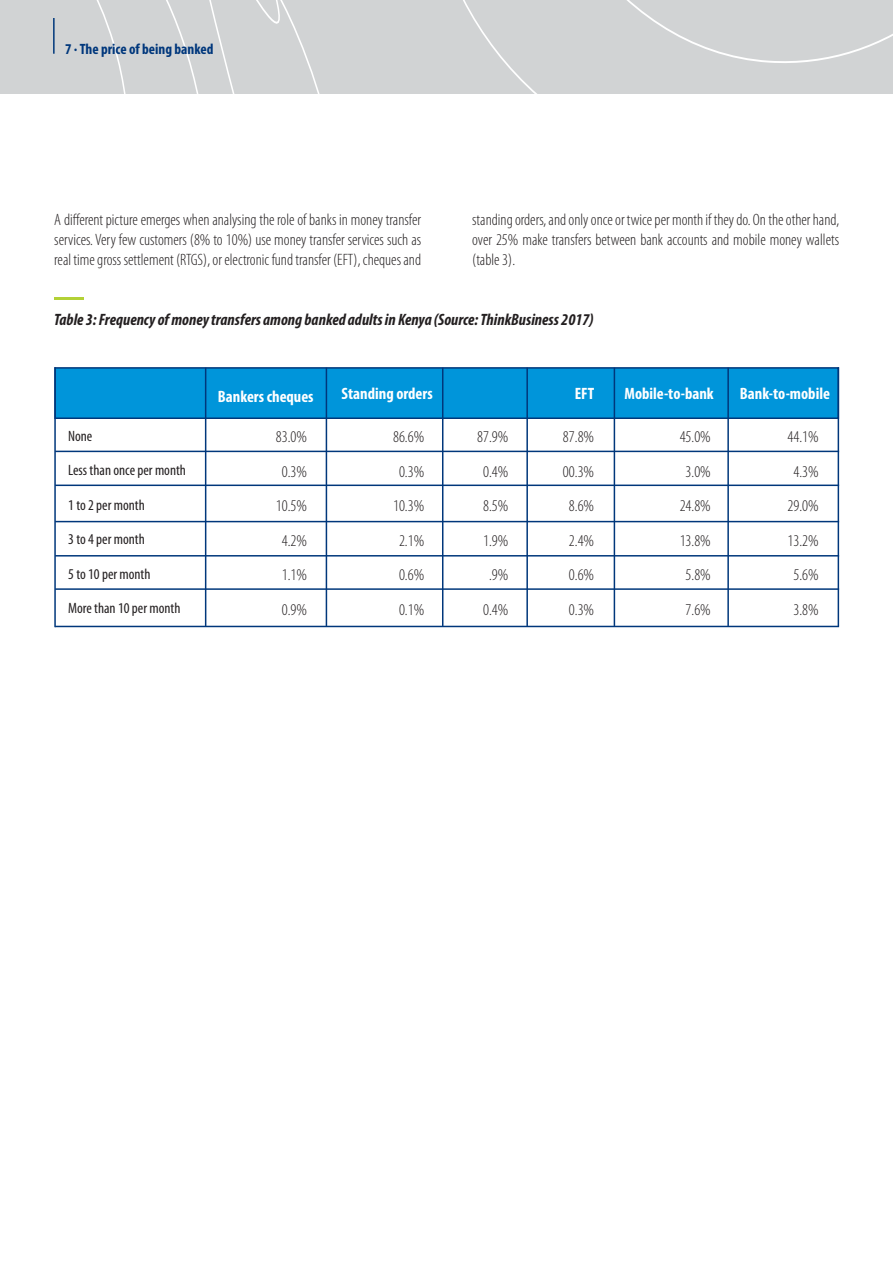
<style>
.page{position:relative;width:893px;height:1263px;background:#fff}
.page>*{position:absolute;margin:0;border:0;box-sizing:border-box;transform-origin:0 0}
.t1{font:300 condensed 16.5px/34.5px "Myriad Pro";color:#231f20;text-align:center}
.t2{font:italic 700 condensed 16.5px "Myriad Pro";color:#231f20}
.t3{font:700 condensed 16.5px "Myriad Pro";color:#fff}
.t4{font:condensed 15px "Myriad Pro";color:#231f20}
.t5{font:700 condensed 15px "Myriad Pro";color:#00377c}
.s1{color:#00377b}
</style>
<div class="page">
<div style="left:0;top:0;width:893px;height:93px;background:#d1d3d4"></div>
<svg style="left:96px;top:0;width:223px;height:93px"></svg>
<svg style="left:463px;top:0;width:430px;height:93px"></svg>
<div style="left:54px;top:367px;width:785px;height:52px;background:#0095da;border:2px solid #00377b"></div>
<hr style="left:55px;top:626px;width:784px;height:1px;background:#00377b">
<hr style="left:55px;top:588px;width:784px;height:2px;background:#00377b">
<hr style="left:55px;top:555px;width:784px;height:1px;background:#00377b">
<hr style="left:55px;top:521px;width:784px;height:1px;background:#00377b">
<hr style="left:55px;top:485px;width:784px;height:1px;background:#00377b">
<hr style="left:55px;top:451px;width:784px;height:1px;background:#00377b">
<hr style="left:205px;top:368px;width:1px;height:258px;background:#00377b">
<hr style="left:54px;top:367px;width:2px;height:260px;background:#00377b">
<hr style="left:326px;top:368px;width:1px;height:258px;background:#00377b">
<hr style="left:442px;top:368px;width:1px;height:258px;background:#00377b">
<hr style="left:526px;top:368px;width:2px;height:258px;background:#00377b">
<hr style="left:614px;top:368px;width:1px;height:258px;background:#00377b">
<hr style="left:727px;top:368px;width:2px;height:258px;background:#00377b">
<hr style="left:838px;top:367px;width:1px;height:259px;background:#00377b">
<hr style="left:54px;top:298px;width:30px;height:2px;background:#b3d136">
<hr style="left:53px;top:18px;width:2px;height:36px;background:#00377b">
<p class="t5" style="left:65px;top:40px;width:150px"><span class="s1">7 </span><sup>.</sup> The price of being banked</p>
<p class="t1" style="left:54px;top:210px;width:368px;line-height:19.8px;text-align:justify">A different picture emerges when analysing the role of banks in money transfer services. Very few customers (8% to 10%) use money transfer services such as real time gross settlement (RTGS), or electronic fund transfer (EFT), cheques and</p>
<p class="t1" style="left:472px;top:210px;width:368px;line-height:19.8px;text-align:justify">standing orders, and only once or twice per month if they do. On the other hand, over 25% make transfers between bank accounts and mobile money wallets (table 3).</p>
<p class="t2" style="left:54px;top:309px;width:541px">Table 3: Frequency of money transfers among banked adults in Kenya (Source: ThinkBusiness 2017)</p>
<p class="t4" style="left:68px;top:427px;width:26px">None</p>
<p class="t4" style="left:68px;top:461px;width:119px">Less than once per month</p>
<p class="t4" style="left:68px;top:496px;width:78px">1 to 2 per month</p>
<p class="t4" style="left:68px;top:530px;width:78px">3 to 4 per month</p>
<p class="t4" style="left:68px;top:565px;width:84px">5 to 10 per month</p>
<p class="t4" style="left:68px;top:599px;width:114px">More than 10 per month</p>
<p class="t3" style="left:218px;top:387px;width:97px">Bankers cheques</p>
<p class="t3" style="left:341px;top:384px;width:93px">Standing orders</p>
<p class="t3" style="left:575px;top:384px;width:21px">EFT</p>
<p class="t3" style="left:624px;top:384px;width:91px">Mobile-to-bank</p>
<p class="t3" style="left:740px;top:384px;width:92px">Bank-to-mobile</p>
<p class="t1" style="left:276px;top:420px;width:33px">83.0%<br>0.3%<br>10.5%<br>4.2%<br>1.1%<br>0.9%</p>
<p class="t1" style="left:393px;top:420px;width:33px">86.6%<br>0.3%<br>10.3%<br>2.1%<br>0.6%<br>0.1%</p>
<p class="t1" style="left:477px;top:420px;width:33px;text-align:right">87.9%<br>0.4%<br>8.5%<br>1.9% .9%<br>0.4%</p>
<p class="t1" style="left:563px;top:420px;width:33px">87.8%<br>00.3%<br>8.6%<br>2.4%<br>0.6%<br>0.3%</p>
<p class="t1" style="left:680px;top:420px;width:33px">45.0%<br>3.0%<br>24.8%<br>13.8%<br>5.8%<br>7.6%</p>
<p class="t1" style="left:788px;top:420px;width:33px">44.1%<br>4.3%<br>29.0%<br>13.2%<br>5.6%<br>3.8%</p>
</div>
